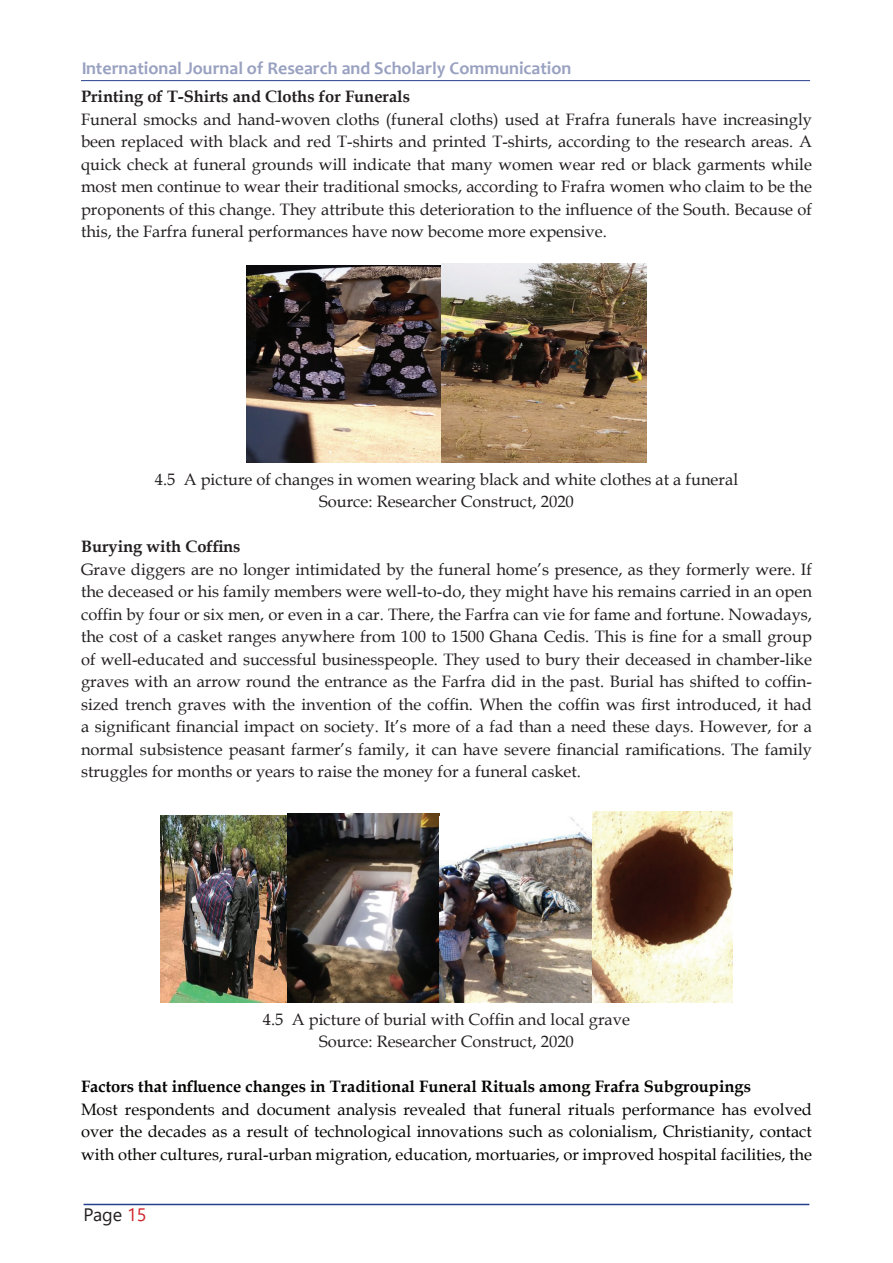
<style>
.page{position:relative;width:893px;height:1263px;background:#fff}
.page>*{position:absolute;margin:0;border:0;box-sizing:border-box;transform-origin:0 0}
.t1{font:700 18px "Candara";color:#253679}
.t2{font:18px "Segoe UI";color:#231f20}
.t3{font:16.5px/22.5px "Book Antiqua";color:#231f20;text-align:justify}
.t4{font:16.5px/22.5px "Book Antiqua";color:#040503;text-align:justify}
.t5{font:700 16.5px "Book Antiqua";color:#040503}
.t6{font:700 16.5px "Book Antiqua";color:#231f20}
.s1{color:#d1232a}
</style>
<div class="page">
<hr style="left:84px;top:1204px;width:725px;height:1px;background:#253f8e">
<hr style="left:81px;top:80px;width:729px;height:1px;background:#253f8e">
<img style="left:246px;top:264px;width:401px;height:198px">
<img style="left:160px;top:814px;width:279px;height:188px">
<img style="left:439px;top:817px;width:153px;height:185px">
<img style="left:592px;top:812px;width:141px;height:190px">
<p class="t1" style="left:81px;top:57px;width:492px">International Journal of Research and Scholarly Communication</p>
<p class="t6" style="left:81px;top:85px;width:331px">Printing of T-Shirts and Cloths for Funerals</p>
<p class="t3" style="left:81px;top:107px;width:732px">Funeral smocks and hand-woven cloths (funeral cloths) used at Frafra funerals have increasingly been replaced with black and red T-shirts and printed T-shirts, according to the research areas. A quick check at funeral grounds will indicate that many women wear red or black garments while most men continue to wear their traditional smocks, according to Frafra women who claim to be the proponents of this change. They attribute this deterioration to the influence of the South. Because of this, the Farfra funeral performances have now become more expensive.</p>
<p class="t3" style="left:155px;top:467px;width:585px;text-align:center">4.5 A picture of changes in women wearing black and white clothes at a funeral<br>Source: Researcher Construct, 2020</p>
<p class="t6" style="left:81px;top:535px;width:161px">Burying with Coffins</p>
<p class="t3" style="left:81px;top:557px;width:732px">Grave diggers are no longer intimidated by the funeral home’s presence, as they formerly were. If the deceased or his family members were well-to-do, they might have his remains carried in an open coffin by four or six men, or even in a car. There, the Farfra can vie for fame and fortune. Nowadays, the cost of a casket ranges anywhere from 100 to 1500 Ghana Cedis. This is fine for a small group of well-educated and successful businesspeople. They used to bury their deceased in chamber-like graves with an arrow round the entrance as the Farfra did in the past. Burial has shifted to coffin&shy;sized trench graves with the invention of the coffin. When the coffin was first introduced, it had a significant financial impact on society. It’s more of a fad than a need these days. However, for a normal subsistence peasant farmer’s family, it can have severe financial ramifications. The family struggles for months or years to raise the money for a funeral casket.</p>
<p class="t3" style="left:263px;top:1007px;width:369px;text-align:center">4.5 A picture of burial with Coffin and local grave<br>Source: Researcher Construct, 2020</p>
<p class="t5" style="left:81px;top:1075px;width:672px">Factors that influence changes in Traditional Funeral Rituals among Frafra Subgroupings</p>
<p class="t4" style="left:81px;top:1097px;width:732px">Most respondents and document analysis revealed that funeral rituals performance has evolved over the decades as a result of technological innovations such as colonialism, Christianity, contact with other cultures, rural-urban migration, education, mortuaries, or improved hospital facilities, the</p>
<p class="t2" style="left:84px;top:1198px;width:64px">Page <span class="s1">15</span></p>
</div>
